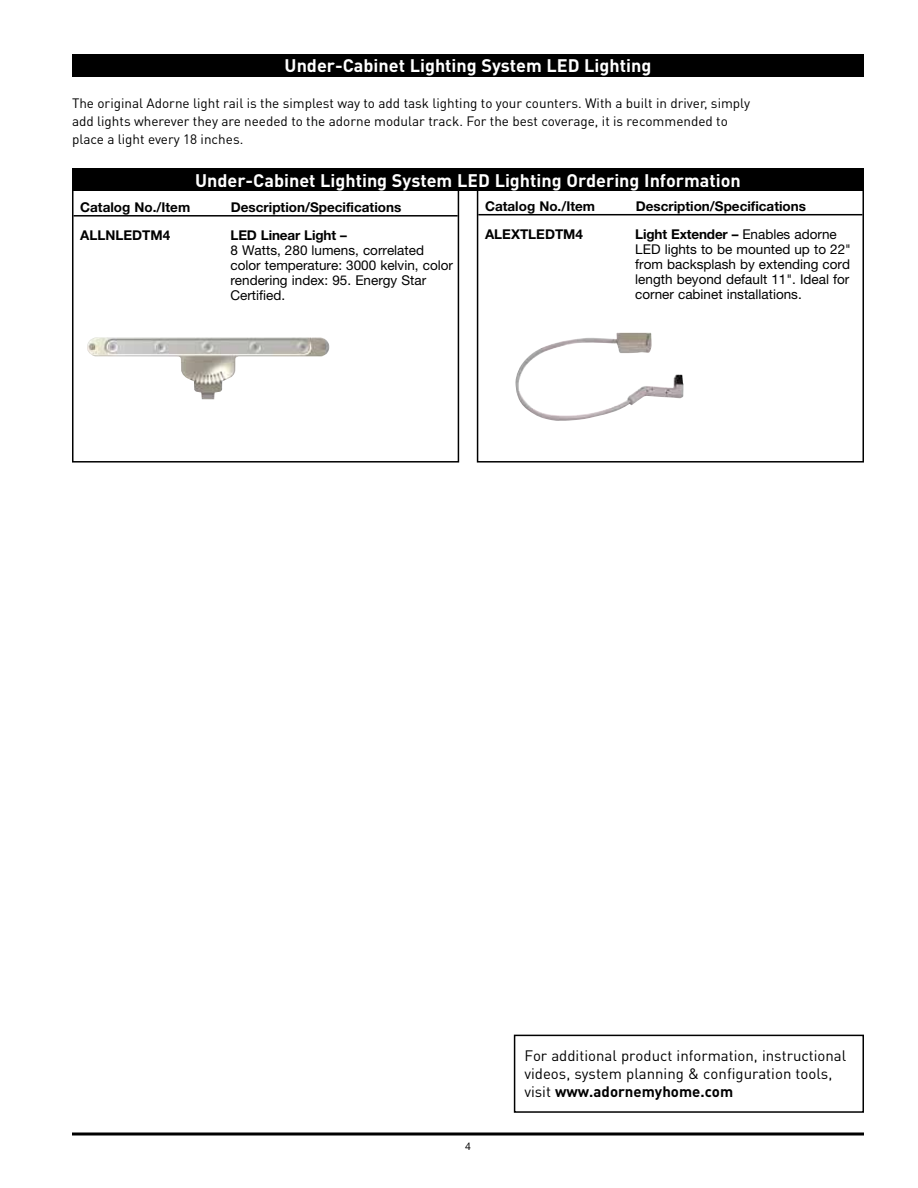
<style>
.page{position:relative;width:918px;height:1188px;background:#fff}
.page>*{position:absolute;margin:0;border:0;box-sizing:border-box;transform-origin:0 0}
.t1{font:700 18px "DIN Pro";color:#fff}
.t2{font:15px/18px "DIN Pro";color:#000}
.t3{font:13.5px/15px "Helvetica Neue";color:#000}
.t4{font:13.5px/18px "DIN Pro";color:#000}
.t5{font:700 13.5px "Helvetica Neue";color:#000}
.t6{font:10.5px "Helvetica Neue";color:#000}
.s1{font-weight:700}
</style>
<div class="page">
<svg style="left:72px;top:1132px;width:792px;height:4px;background:#3f3f3f"></svg>
<hr style="left:74px;top:215px;width:384px;height:2px;background:#000">
<div style="left:72px;top:170px;width:387px;height:293px;border:2px solid #000"></div>
<img style="left:87px;top:337px;width:242px;height:62px">
<div style="left:72px;top:169px;width:792px;height:22px;background:#000"></div>
<div style="left:514px;top:1035px;width:350px;height:78px;border:2px solid #000"></div>
<hr style="left:478px;top:214px;width:384px;height:1px;background:#000">
<div style="left:477px;top:169px;width:387px;height:294px;border:2px solid #000"></div>
<img style="left:515px;top:333px;width:168px;height:88px">
<div style="left:72px;top:54px;width:792px;height:22px;background:#000"></div>
<h1 class="t1" style="left:285px;top:53px;width:368px">Under-Cabinet Lighting System LED Lighting</h1>
<p class="t4" style="left:72px;top:93px;width:680px">The original Adorne light rail is the simplest way to add task lighting to your counters. With a built in driver, simply add lights wherever they are needed to the adorne modular track. For the best coverage, it is recommended to place a light every 18 inches.</p>
<h1 class="t1" style="left:195px;top:168px;width:547px">Under-Cabinet Lighting System LED Lighting Ordering Information</h1>
<p class="t5" style="left:80px;top:199px;width:112px">Catalog No./Item</p>
<p class="t5" style="left:231px;top:199px;width:172px">Description/Specifications</p>
<p class="t5" style="left:80px;top:227px;width:92px">ALLNLEDTM4</p>
<p class="t5" style="left:230px;top:227px;width:118px">LED Linear Light –</p>
<p class="t3" style="left:230px;top:243px;width:224px">8 Watts, 280 lumens, correlated color temperature: 3000 kelvin, color rendering index: 95. Energy Star<br>Certified.</p>
<p class="t5" style="left:485px;top:198px;width:112px">Catalog No./Item</p>
<p class="t5" style="left:636px;top:198px;width:172px">Description/Specifications</p>
<p class="t5" style="left:485px;top:226px;width:100px">ALEXTLEDTM4</p>
<p class="t3" style="left:635px;top:227px;width:217px"><span class="s1">Light Extender –</span> Enables adorne LED lights to be mounted up to 22" from backsplash by extending cord length beyond default 11". Ideal for corner cabinet installations.</p>
<p class="t6" style="left:465px;top:1140px;width:7px">4</p>
<p class="t2" style="left:524px;top:1046px;width:323px">For additional product information, instructional videos, system planning &amp; configuration tools, visit <span class="s1">www.adornemyhome.com</span></p>
</div>
